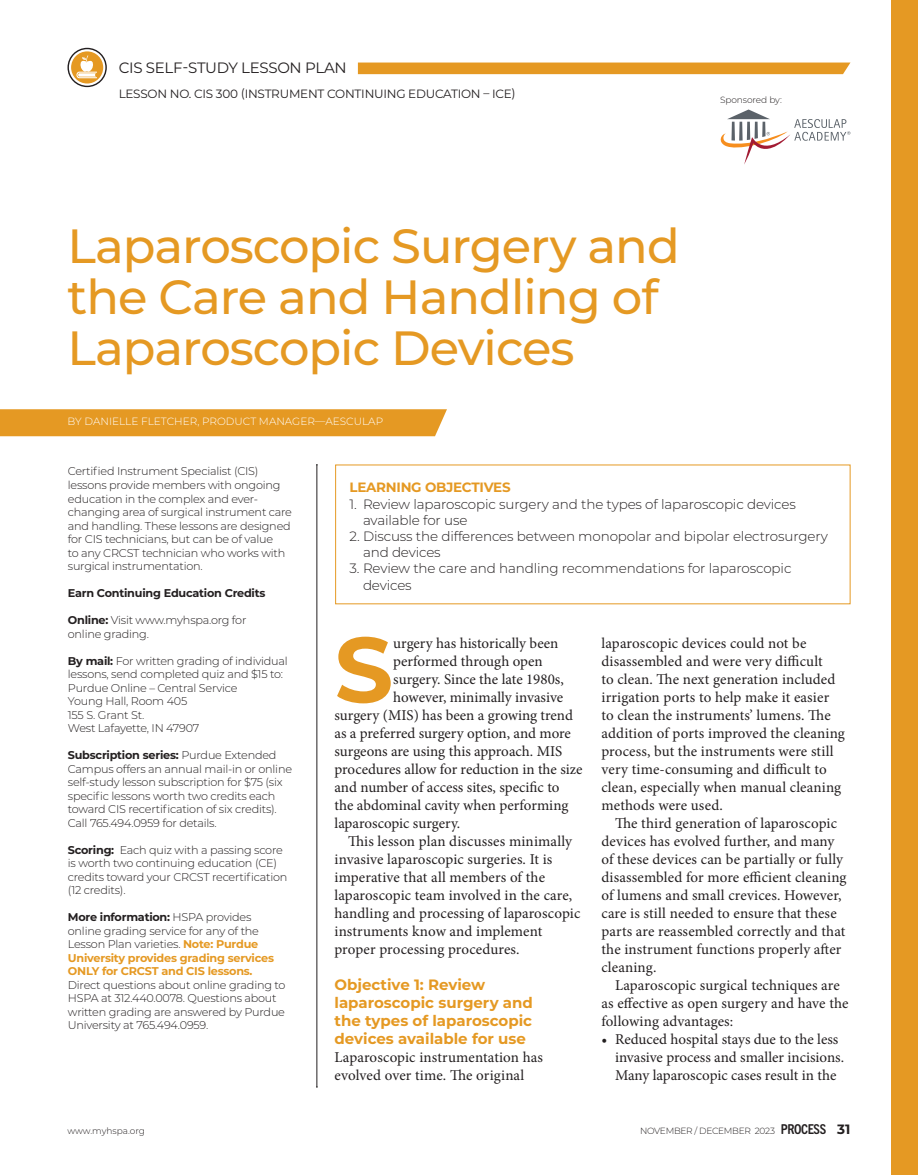
<style>
.page{position:relative;width:918px;height:1175px;background:#fff}
.page>*{position:absolute;margin:0;border:0;box-sizing:border-box;transform-origin:0 0}
.Drop_Cap{font:700 92.1px "Montserrat";color:#e59923}
.Headline{font:500 48px/51px "Montserrat";letter-spacing:-.02em;color:#e59923}
.body_text{font:15px/18px "Minion Pro";letter-spacing:.01em;color:#231f20}
.Body_Copy_1{font:15px/18px "Minion Pro";letter-spacing:.005em;color:#231f20}
.Drop_Cap-2{font:15px "Minion Pro";color:#231f20}
.SubHead{font:700 15px/18px "Montserrat";color:#e59923}
.t1{font:15px "Montserrat";letter-spacing:-.02em;color:#231f20}
.t2{font:300 13.5px/16.2px "Montserrat";letter-spacing:-.01em;color:#231f20}
.t3{font:700 13.5px "Montserrat";letter-spacing:-.02em;color:#e59923}
.t4{font:12px "Montserrat";letter-spacing:-.02em;color:#231f20}
.t5{font:300 11.25px/13.5px "Montserrat";letter-spacing:-.02em;color:#231f20}
.t6{font:700 11.25px "Montserrat";letter-spacing:-.02em;color:#231f20}
.By_Line{font:300 10.5px "Montserrat";color:#fff}
.t7{font:300 9px "Montserrat";letter-spacing:-.025em;color:#231f20}
.t8{font:300 9px "Montserrat";color:#231f20}
.s1{font-weight:700}
.s2{font-weight:700;color:#e59923}
.s3{font-family:"Trade Gothic Next SR Pro";font-weight:700;font-stretch:condensed;font-size:13.65px}
.s4{font-weight:700;font-size:13.5px}
</style>
<div class="page">
<div style="left:358px;top:63px;width:492px;height:11px;background:#e59923"></div>
<div style="left:891px;top:0;width:27px;height:1174px;background:#e59923"></div>
<svg style="left:68px;top:48px;width:39px;height:39px"></svg>
<svg style="left:721px;top:109px;width:129px;height:55px"></svg>
<hr style="left:317px;top:465px;width:1px;height:622px;background:#231f20">
<div style="left:0;top:409px;width:447px;height:27px;background:#e59923"></div>
<h3 class="t1" style="left:119px;top:57px;width:230px">CIS SELF-STUDY LESSON PLAN</h3>
<p class="t4" style="left:119px;top:85px;width:399px">LESSON NO. CIS 300 (INSTRUMENT CONTINUING EDUCATION – ICE)</p>
<p class="t7" style="left:720px;top:94px;width:63px">Sponsored by:</p>
<p class="Headline" style="left:68px;top:218px;width:614px">Laparoscopic Surgery and the Care and Handling of<br>Laparoscopic Devices</p>
<p class="By_Line" style="left:68px;top:414px;width:317px">BY DANIELLE FLETCHER, PRODUCT MANAGER—AESCULAP</p>
<p class="t5" style="left:68px;top:464px;width:226px">Certified Instrument Specialist (CIS) lessons provide members with ongoing education in the complex and ever&shy;changing area of surgical instrument care and handling. These lessons are designed for CIS technicians, but can be of value<br>to any CRCST technician who works with surgical instrumentation.</p>
<p class="t6" style="left:68px;top:585px;width:199px">Earn Continuing Education Credits</p>
<p class="t5" style="left:68px;top:613px;width:180px"><span class="s1">Online:</span> Visit www.myhspa.org for online grading.</p>
<p class="t5" style="left:68px;top:653px;width:221px"><span class="s1">By mail:</span> For written grading of individual lessons, send completed quiz and $15 to:</p>
<p class="t5" style="left:68px;top:680px;width:171px">Purdue Online – Central Service</p>
<p class="t5" style="left:68px;top:694px;width:121px">Young Hall, Room 405</p>
<p class="t5" style="left:68px;top:707px;width:78px">155 S. Grant St.</p>
<p class="t5" style="left:68px;top:721px;width:133px">West Lafayette, IN 47907</p>
<p class="t5" style="left:68px;top:748px;width:226px"><span class="s1">Subscription series:</span> Purdue Extended Campus offers an annual mail-in or online self-study lesson subscription for $75 (six specific lessons worth two credits each toward CIS recertification of six credits).<br>Call 765.494.0959 for details.</p>
<p class="t5" style="left:68px;top:842px;width:221px"><span class="s1">Scoring:</span> Each quiz with a passing score is worth two continuing education (CE) credits toward your CRCST recertification (12 credits).</p>
<p class="t5" style="left:68px;top:910px;width:219px"><span class="s1">More information:</span> HSPA provides online grading service for any of the Lesson Plan varieties. <span class="s2">Note: Purdue University provides grading services ONLY for CRCST and CIS lessons.<br></span>Direct questions about online grading to HSPA at 312.440.0078. Questions about written grading are answered by Purdue University at 765.494.0959.</p>
<p class="t3" style="left:350px;top:478px;width:163px">LEARNING OBJECTIVES</p>
<p class="t2" style="left:363px;top:495px;width:434px;text-indent:-14px">1. Review laparoscopic surgery and the types of laparoscopic devices available for use</p>
<p class="t2" style="left:363px;top:527px;width:466px;text-indent:-14px">2. Discuss the differences between monopolar and bipolar electrosurgery and devices</p>
<p class="t2" style="left:363px;top:560px;width:430px;text-indent:-14px">3. Review the care and handling recommendations for laparoscopic devices</p>
<p class="Drop_Cap" style="left:334px;top:603px;width:60px">S</p>
<p class="Drop_Cap-2" style="left:393px;top:633px;width:167px">urgery has historically been</p>
<p class="Drop_Cap-2" style="left:393px;top:651px;width:151px">performed through open</p>
<p class="Drop_Cap-2" style="left:393px;top:669px;width:172px">surgery. Since the late 1980s,</p>
<p class="Drop_Cap-2" style="left:393px;top:687px;width:171px">however, minimally invasive</p>
<p class="Drop_Cap-2" style="left:334px;top:705px;width:240px">surgery (MIS) has been a growing trend</p>
<p class="Drop_Cap-2" style="left:334px;top:723px;width:238px">as a preferred surgery option, and more</p>
<p class="Drop_Cap-2" style="left:334px;top:741px;width:229px">surgeons are using this approach. MIS</p>
<p class="Drop_Cap-2" style="left:334px;top:759px;width:250px">procedures allow for reduction in the size</p>
<p class="Drop_Cap-2" style="left:334px;top:777px;width:227px">and number of access sites, specific to</p>
<p class="Drop_Cap-2" style="left:334px;top:795px;width:235px">the abdominal cavity when performing</p>
<p class="Drop_Cap-2" style="left:334px;top:813px;width:127px">laparoscopic surgery.</p>
<p class="body_text" style="left:334px;top:832px;width:247px;text-indent:14px">This lesson plan discusses minimally invasive laparoscopic surgeries. It is imperative that all members of the laparoscopic team involved in the care, handling and processing of laparoscopic instruments know and implement proper processing procedures.</p>
<p class="SubHead" style="left:334px;top:975px;width:200px">Objective 1: Review laparoscopic surgery and the types of laparoscopic devices available for use</p>
<p class="Body_Copy_1" style="left:334px;top:1048px;width:210px">Laparoscopic instrumentation has evolved over time. The original</p>
<p class="Body_Copy_1" style="left:602px;top:634px;width:245px">laparoscopic devices could not be disassembled and were very difficult<br>to clean. The next generation included irrigation ports to help make it easier to clean the instruments’ lumens. The addition of ports improved the cleaning process, but the instruments were still very time-consuming and difficult to clean, especially when manual cleaning methods were used.</p>
<p class="body_text" style="left:602px;top:814px;width:247px;text-indent:14px">The third generation of laparoscopic devices has evolved further, and many of these devices can be partially or fully disassembled for more efficient cleaning of lumens and small crevices. However, care is still needed to ensure that these parts are reassembled correctly and that the instrument functions properly after cleaning.</p>
<p class="body_text" style="left:602px;top:976px;width:249px;text-indent:14px">Laparoscopic surgical techniques are as effective as open surgery and have the following advantages:</p>
<p class="Body_Copy_1" style="left:615px;top:1030px;width:231px;text-indent:-14px">• Reduced hospital stays due to the less invasive process and smaller incisions.<br>Many laparoscopic cases result in the</p>
<p class="t8" style="left:68px;top:1125px;width:79px">www.myhspa.org</p>
<p class="t7" style="left:640px;top:1125px;width:212px">NOVEMBER / DECEMBER 2023 <span class="s3">PROCESS</span> <span class="s4">31</span></p>
</div>
